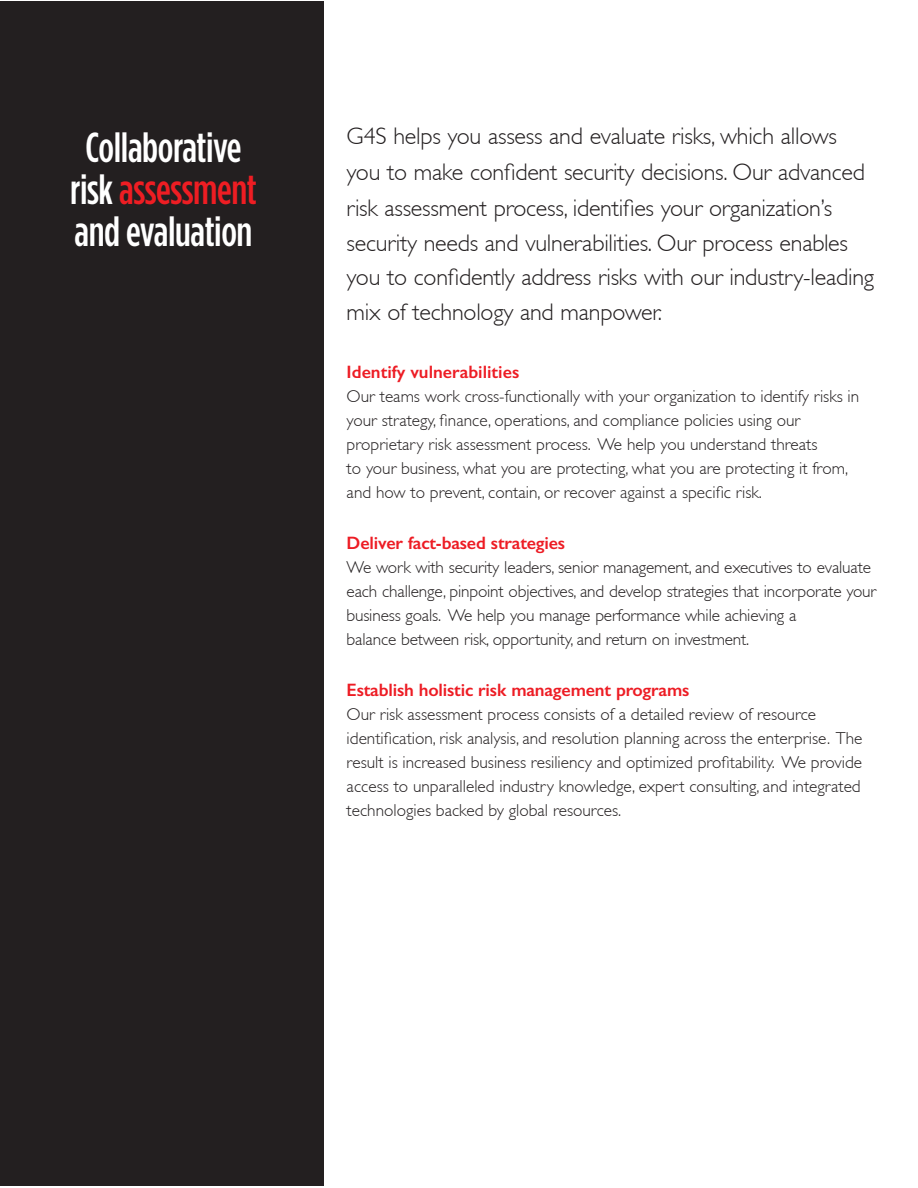
<style>
.page{position:relative;width:918px;height:1188px;background:#fff}
.page>*{position:absolute;margin:0;border:0;box-sizing:border-box;transform-origin:0 0}
.t1{font:500 42px/42px "Gotham Condensed";letter-spacing:-.01em;color:#fff;text-align:center}
.t2{font:300 24px/35.1px "Gill Sans";letter-spacing:-.01em;color:#231f20}
.t3{font:600 18px "Gill Sans";letter-spacing:-.01em;color:#ed1c24}
.t4{font:300 17.25px/24px "Gill Sans";color:#231f20}
.s1{color:#ee1d23}
</style>
<div class="page">
<div style="left:0;top:2px;width:324px;height:1184px;background:#231f20"></div>
<h1 class="t1" style="left:70px;top:125px;width:188px">Collaborative risk <span class="s1">assessment </span>and evaluation</h1>
<p class="t2" style="left:347px;top:119px;width:529px">G4S helps you assess and evaluate risks, which allows you to make confident security decisions. Our advanced risk assessment process, identifies your organization’s security needs and vulnerabilities. Our process enables you to confidently address risks with our industry-leading mix of technology and manpower.</p>
<p class="t3" style="left:347px;top:361px;width:174px">Identify vulnerabilities</p>
<p class="t4" style="left:347px;top:384px;width:514px">Our teams work cross-functionally with your organization to identify risks in your strategy, finance, operations, and compliance policies using our proprietary risk assessment process. We help you understand threats<br>to your business, what you are protecting, what you are protecting it from, and how to prevent, contain, or recover against a specific risk.</p>
<p class="t3" style="left:347px;top:532px;width:220px">Deliver fact-based strategies</p>
<p class="t4" style="left:347px;top:555px;width:531px">We work with security leaders, senior management, and executives to evaluate each challenge, pinpoint objectives, and develop strategies that incorporate your business goals. We help you manage performance while achieving a<br>balance between risk, opportunity, and return on investment.</p>
<p class="t3" style="left:347px;top:679px;width:344px">Establish holistic risk management programs</p>
<p class="t4" style="left:347px;top:702px;width:517px">Our risk assessment process consists of a detailed review of resource identification, risk analysis, and resolution planning across the enterprise. The result is increased business resiliency and optimized profitability. We provide access to unparalleled industry knowledge, expert consulting, and integrated technologies backed by global resources.</p>
</div>
